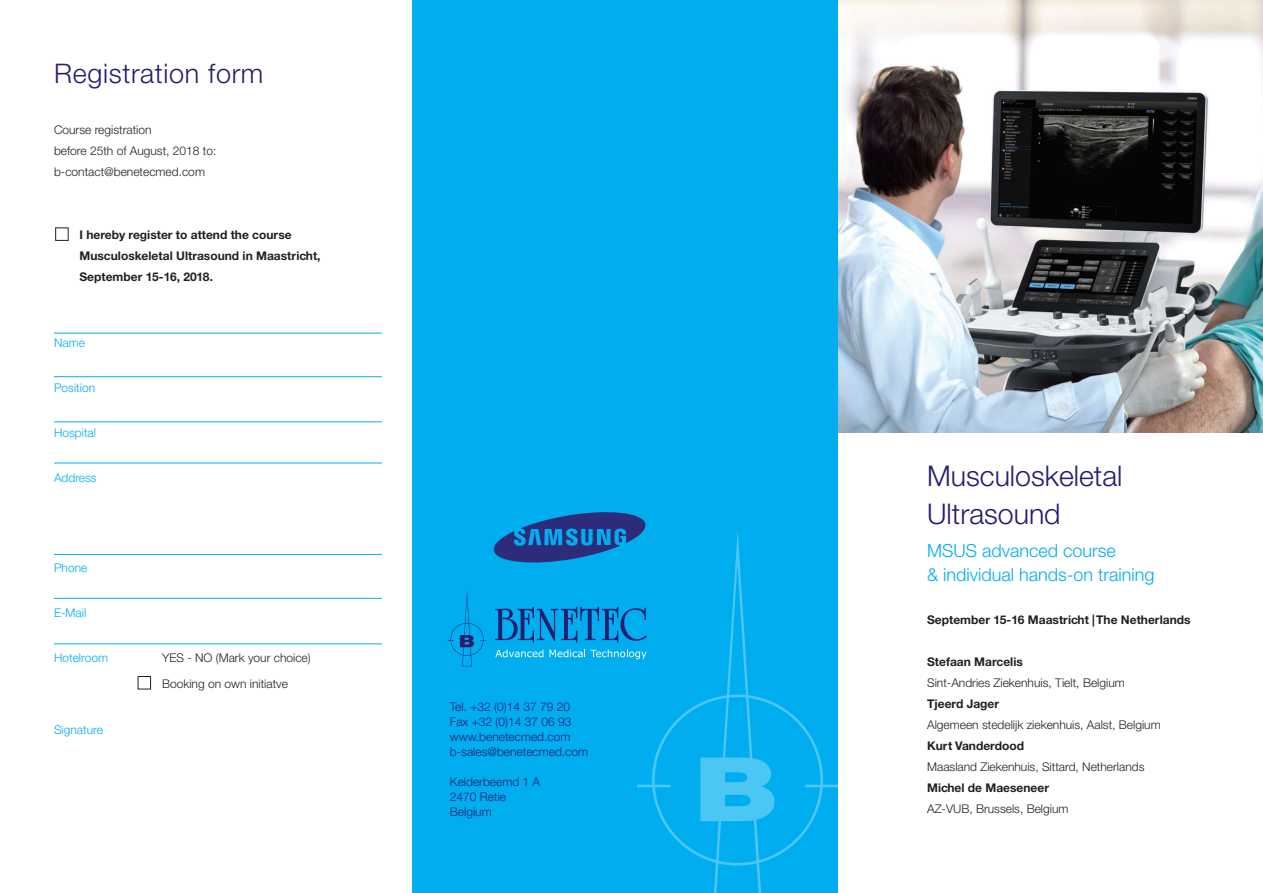
<style>
.page{position:relative;width:1263px;height:893px;background:#fff}
.page>*{position:absolute;margin:0;border:0;box-sizing:border-box;transform-origin:0 0}
.t1{font:300 28.5px "Helvetica Neue";color:#221e72}
.t2{font:300 27px "Helvetica Neue";letter-spacing:.025em;color:#221e72}
.t3{font:300 18px "Helvetica Neue";color:#00aeef}
.t4{font:300 12px "Helvetica Neue";color:#231f20}
.t5{font:700 12px "Helvetica Neue CE";color:#231f20}
.t6{font:300 12px "Helvetica Neue";color:#221e72}
.t7{font:300 12px "Helvetica Neue";color:#00aeef}
</style>
<div class="page">
<img style="left:838px;top:0;width:425px;height:433px">
<div style="left:412px;top:0;width:426px;height:893px;background:#00aeef"></div>
<svg style="left:637px;top:531px;width:201px;height:362px"></svg>
<svg style="left:448px;top:592px;width:38px;height:74px"></svg>
<svg style="left:495px;top:607px;width:152px;height:35px"></svg>
<svg style="left:495px;top:649px;width:48px;height:8px"></svg>
<svg style="left:549px;top:649px;width:98px;height:10px"></svg>
<hr style="left:54px;top:333px;width:328px;height:1px;background:#00aeef">
<hr style="left:54px;top:376px;width:328px;height:1px;background:#00aeef">
<hr style="left:54px;top:421px;width:328px;height:1px;background:#00aeef">
<hr style="left:54px;top:463px;width:328px;height:1px;background:#00aeef">
<hr style="left:54px;top:554px;width:328px;height:1px;background:#00aeef">
<hr style="left:54px;top:598px;width:328px;height:1px;background:#00aeef">
<hr style="left:54px;top:643px;width:328px;height:1px;background:#00aeef">
<div style="left:55px;top:227px;width:14px;height:14px;border:1px solid #231f20"></div>
<div style="left:138px;top:676px;width:13px;height:13px;border:1px solid #231f20"></div>
<svg style="left:493px;top:512px;width:153px;height:54px"></svg>
<p class="t2" style="left:54px;top:57px;width:211px">Registration form</p>
<p class="t4" style="left:54px;top:122px;width:99px">Course registration</p>
<p class="t4" style="left:54px;top:143px;width:164px">before 25th of August, 2018 to:</p>
<p class="t4" style="left:54px;top:164px;width:152px">b-contact@benetecmed.com</p>
<p class="t5" style="left:80px;top:227px;width:214px">I hereby register to attend the course</p>
<p class="t5" style="left:80px;top:248px;width:243px">Musculoskeletal Ultrasound in Maastricht,</p>
<p class="t5" style="left:80px;top:269px;width:135px">September 15-16, 2018.</p>
<p class="t7" style="left:54px;top:335px;width:32px">Name</p>
<p class="t7" style="left:54px;top:380px;width:43px">Position</p>
<p class="t7" style="left:54px;top:425px;width:43px">Hospital</p>
<p class="t7" style="left:54px;top:470px;width:44px">Address</p>
<p class="t7" style="left:54px;top:560px;width:35px">Phone</p>
<p class="t7" style="left:54px;top:605px;width:34px">E-Mail</p>
<p class="t7" style="left:54px;top:650px;width:56px">Hotelroom</p>
<p class="t4" style="left:162px;top:650px;width:150px">YES - NO (Mark your choice)</p>
<p class="t4" style="left:162px;top:676px;width:128px">Booking on own initiatve</p>
<p class="t7" style="left:54px;top:722px;width:50px">Signature</p>
<p class="t6" style="left:450px;top:699px;width:122px">Tel. +32 (0)14 37 79 20</p>
<p class="t6" style="left:450px;top:714px;width:123px">Fax +32 (0)14 37 06 93</p>
<p class="t6" style="left:450px;top:729px;width:122px">www.benetecmed.com</p>
<p class="t6" style="left:450px;top:744px;width:140px">b-sales@benetecmed.com</p>
<p class="t6" style="left:450px;top:774px;width:92px">Kelderbeemd 1 A</p>
<p class="t6" style="left:450px;top:789px;width:58px">2470 Retie</p>
<p class="t6" style="left:450px;top:804px;width:43px">Belgium</p>
<p class="t1" style="left:927px;top:458px;width:197px">Musculoskeletal</p>
<p class="t1" style="left:927px;top:496px;width:135px">Ultrasound</p>
<p class="t3" style="left:927px;top:539px;width:190px">MSUS advanced course</p>
<p class="t3" style="left:927px;top:563px;width:229px">&amp; individual hands-on training</p>
<p class="t5" style="left:927px;top:612px;width:265px">September 15-16 Maastricht | The Netherlands</p>
<p class="t5" style="left:927px;top:654px;width:97px">Stefaan Marcelis</p>
<p class="t4" style="left:927px;top:675px;width:199px">Sint-Andries Ziekenhuis, Tielt, Belgium</p>
<p class="t5" style="left:927px;top:696px;width:73px">Tjeerd Jager</p>
<p class="t4" style="left:927px;top:717px;width:235px">Algemeen stedelijk ziekenhuis, Aalst, Belgium</p>
<p class="t5" style="left:927px;top:738px;width:98px">Kurt Vanderdood</p>
<p class="t4" style="left:927px;top:759px;width:219px">Maasland Ziekenhuis, Sittard, Netherlands</p>
<p class="t5" style="left:927px;top:780px;width:123px">Michel de Maeseneer</p>
<p class="t4" style="left:927px;top:801px;width:143px">AZ-VUB, Brussels, Belgium</p>
</div>
